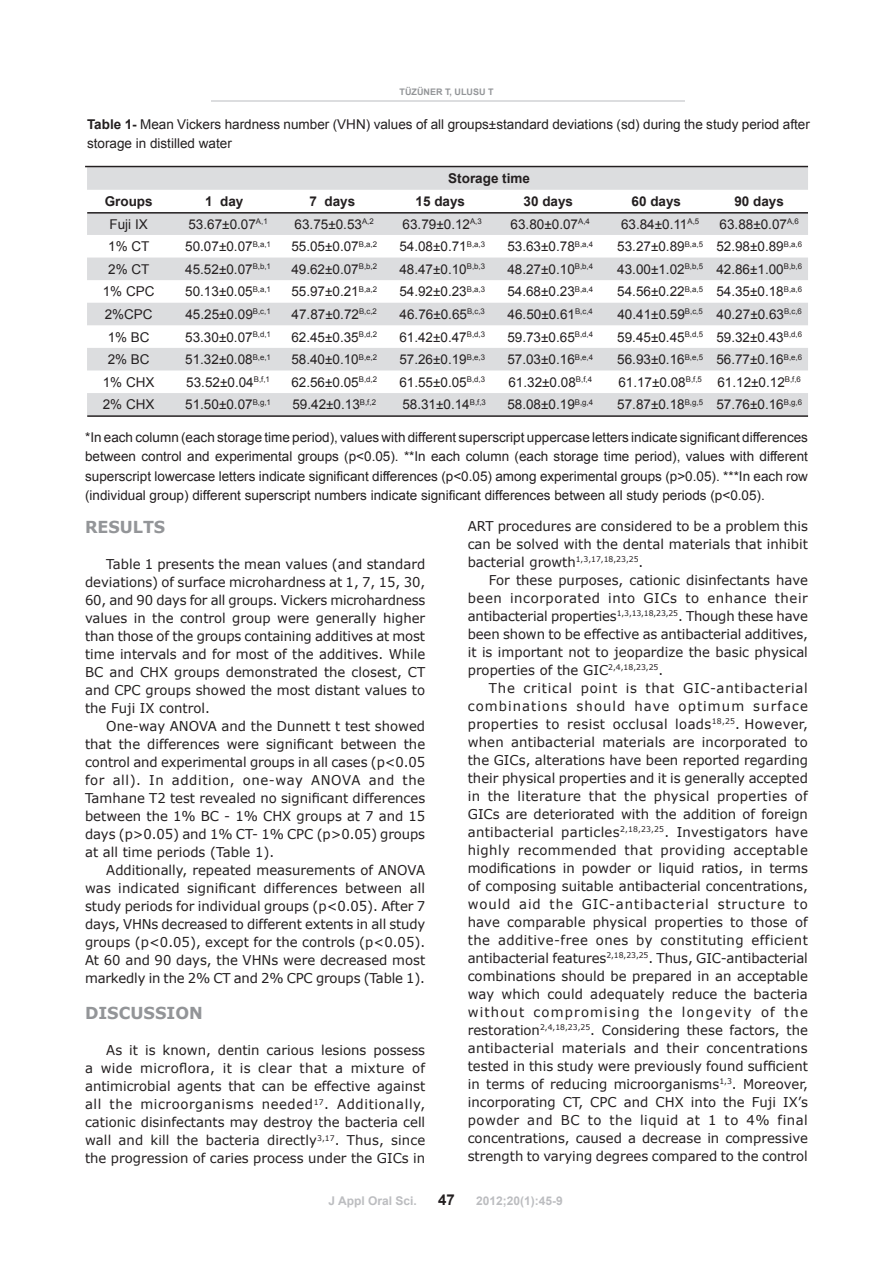
<style>
.page{position:relative;width:893px;height:1263px;background:#fff}
.page>*{position:absolute;margin:0;border:0;box-sizing:border-box;transform-origin:0 0}
.t1{font:700 16.5px "Verdana";color:#939598}
.t2{font:700 15px "Arial";color:#231f20}
.t3{font:13.5px/18px "Verdana";color:#231f20;text-align:justify}
.t4{font:13.5px/19.5px "Arial";color:#231f20;text-align:justify}
.t5{font:700 13.5px "Arial";color:#231f20}
.t6{font:700 12px "Arial";color:#bcbdc0}
.t7{font:700 9px "Arial";color:#939598}
.s1{font-weight:700}
</style>
<div class="page">
<hr style="left:211px;top:100px;width:473px;height:1px;background:#dcdddf">
<svg style="left:87px;top:167px;width:721px;height:248px;fill:#dcdddf"></svg>
<hr style="left:85px;top:166px;width:723px;height:1px;background:#231f20">
<hr style="left:87px;top:212px;width:721px;height:2px;background:#231f20">
<hr style="left:87px;top:415px;width:721px;height:2px;background:#231f20">
<p class="t7" style="left:399px;top:86px;width:95px">TÜZÜNER T, ULUSU T</p>
<p class="t4" style="left:87px;top:114px;width:724px"><span class="s1">Table 1-</span> Mean Vickers hardness number (VHN) values of all groups±standard deviations (sd) during the study period after storage in distilled water</p>
<p class="t5" style="left:448px;top:170px;width:83px">Storage time</p>
<p class="t5" style="left:105px;top:192px;width:50px">Groups</p>
<p class="t5" style="left:205px;top:192px;width:40px">1 day</p>
<p class="t5" style="left:309px;top:192px;width:47px">7 days</p>
<p class="t5" style="left:416px;top:192px;width:51px">15 days</p>
<p class="t5" style="left:524px;top:192px;width:51px">30 days</p>
<p class="t5" style="left:632px;top:192px;width:51px">60 days</p>
<p class="t5" style="left:734px;top:192px;width:51px">90 days</p>
<p class="t4" style="left:110px;top:214px;width:40px">Fuji IX</p>
<p class="t4" style="left:188px;top:214px;width:81px">53.67±0.07<sup>A,1</sup></p>
<p class="t4" style="left:295px;top:214px;width:81px">63.75±0.53<sup>A,2</sup></p>
<p class="t4" style="left:403px;top:214px;width:81px">63.79±0.12<sup>A,3</sup></p>
<p class="t4" style="left:511px;top:214px;width:81px">63.80±0.07<sup>A,4</sup></p>
<p class="t4" style="left:621px;top:214px;width:80px">63.84±0.11<sup>A,5</sup></p>
<p class="t4" style="left:720px;top:214px;width:81px">63.88±0.07<sup>A,6</sup></p>
<p class="t4" style="left:108px;top:237px;width:43px">1% CT</p>
<p class="t4" style="left:185px;top:237px;width:87px">50.07±0.07<sup>B,a,1</sup></p>
<p class="t4" style="left:291px;top:237px;width:87px">55.05±0.07<sup>B,a,2</sup></p>
<p class="t4" style="left:399px;top:237px;width:87px">54.08±0.71<sup>B,a,3</sup></p>
<p class="t4" style="left:507px;top:237px;width:87px">53.63±0.78<sup>B,a,4</sup></p>
<p class="t4" style="left:617px;top:237px;width:186px">53.27±0.89<sup>B,a,5</sup> 52.98±0.89<sup>B,a,6</sup></p>
<p class="t4" style="left:108px;top:259px;width:43px">2% CT</p>
<p class="t4" style="left:185px;top:259px;width:87px">45.52±0.07<sup>B,b,1</sup></p>
<p class="t4" style="left:291px;top:259px;width:87px">49.62±0.07<sup>B,b,2</sup></p>
<p class="t4" style="left:399px;top:259px;width:87px">48.47±0.10<sup>B,b,3</sup></p>
<p class="t4" style="left:507px;top:259px;width:87px">48.27±0.10<sup>B,b,4</sup></p>
<p class="t4" style="left:617px;top:259px;width:186px">43.00±1.02<sup>B,b,5</sup> 42.86±1.00<sup>B,b,6</sup></p>
<p class="t4" style="left:103px;top:282px;width:53px">1% CPC</p>
<p class="t4" style="left:185px;top:282px;width:87px">50.13±0.05<sup>B,a,1</sup></p>
<p class="t4" style="left:291px;top:282px;width:87px">55.97±0.21<sup>B,a,2</sup></p>
<p class="t4" style="left:399px;top:282px;width:87px">54.92±0.23<sup>B,a,3</sup></p>
<p class="t4" style="left:507px;top:282px;width:87px">54.68±0.23<sup>B,a,4</sup></p>
<p class="t4" style="left:617px;top:282px;width:186px">54.56±0.22<sup>B,a,5</sup> 54.35±0.18<sup>B,a,6</sup></p>
<p class="t4" style="left:105px;top:305px;width:50px">2%CPC</p>
<p class="t4" style="left:185px;top:305px;width:87px">45.25±0.09<sup>B,c,1</sup></p>
<p class="t4" style="left:292px;top:305px;width:87px">47.87±0.72<sup>B,c,2</sup></p>
<p class="t4" style="left:400px;top:305px;width:87px">46.76±0.65<sup>B,c,3</sup></p>
<p class="t4" style="left:508px;top:305px;width:87px">46.50±0.61<sup>B,c,4</sup></p>
<p class="t4" style="left:617px;top:305px;width:186px">40.41±0.59<sup>B,c,5</sup> 40.27±0.63<sup>B,c,6</sup></p>
<p class="t4" style="left:108px;top:327px;width:44px">1% BC</p>
<p class="t4" style="left:185px;top:327px;width:87px">53.30±0.07<sup>B,d,1</sup></p>
<p class="t4" style="left:291px;top:327px;width:87px">62.45±0.35<sup>B,d,2</sup></p>
<p class="t4" style="left:399px;top:327px;width:87px">61.42±0.47<sup>B,d,3</sup></p>
<p class="t4" style="left:507px;top:327px;width:87px">59.73±0.65<sup>B,d,4</sup></p>
<p class="t4" style="left:617px;top:327px;width:186px">59.45±0.45<sup>B,d,5</sup> 59.32±0.43<sup>B,d,6</sup></p>
<p class="t4" style="left:108px;top:350px;width:44px">2% BC</p>
<p class="t4" style="left:185px;top:350px;width:87px">51.32±0.08<sup>B,e,1</sup></p>
<p class="t4" style="left:291px;top:350px;width:87px">58.40±0.10<sup>B,e,2</sup></p>
<p class="t4" style="left:399px;top:350px;width:87px">57.26±0.19<sup>B,e,3</sup></p>
<p class="t4" style="left:507px;top:350px;width:87px">57.03±0.16<sup>B,e,4</sup></p>
<p class="t4" style="left:617px;top:350px;width:186px">56.93±0.16<sup>B,e,5</sup> 56.77±0.16<sup>B,e,6</sup></p>
<p class="t4" style="left:103px;top:372px;width:53px">1% CHX</p>
<p class="t4" style="left:186px;top:372px;width:85px">53.52±0.04<sup>B,f,1</sup></p>
<p class="t4" style="left:291px;top:372px;width:87px">62.56±0.05<sup>B,d,2</sup></p>
<p class="t4" style="left:399px;top:372px;width:87px">61.55±0.05<sup>B,d,3</sup></p>
<p class="t4" style="left:508px;top:372px;width:85px">61.32±0.08<sup>B,f,4</sup></p>
<p class="t4" style="left:618px;top:372px;width:184px">61.17±0.08<sup>B,f,5</sup> 61.12±0.12<sup>B,f,6</sup></p>
<p class="t4" style="left:103px;top:395px;width:53px">2% CHX</p>
<p class="t4" style="left:185px;top:395px;width:87px">51.50±0.07<sup>B,g,1</sup></p>
<p class="t4" style="left:292px;top:395px;width:85px">59.42±0.13<sup>B,f,2</sup></p>
<p class="t4" style="left:402px;top:395px;width:85px">58.31±0.14<sup>B,f,3</sup></p>
<p class="t4" style="left:507px;top:395px;width:87px">58.08±0.19<sup>B,g,4</sup></p>
<p class="t4" style="left:617px;top:395px;width:186px">57.87±0.18<sup>B,g,5</sup> 57.76±0.16<sup>B,g,6</sup></p>
<p class="t4" style="left:85px;top:427px;width:724px">*In each column (each storage time period), values with different superscript uppercase letters indicate significant differences between control and experimental groups (p&lt;0.05). **In each column (each storage time period), values with different superscript lowercase letters indicate significant differences (p&lt;0.05) among experimental groups (p&gt;0.05). ***In each row (individual group) different superscript numbers indicate significant differences between all study periods (p&lt;0.05).</p>
<p class="t1" style="left:85px;top:517px;width:82px">RESULTS</p>
<p class="t3" style="left:85px;top:555px;width:342px;text-indent:21px">Table 1 presents the mean values (and standard deviations) of surface microhardness at 1, 7, 15, 30, 60, and 90 days for all groups. Vickers microhardness values in the control group were generally higher than those of the groups containing additives at most time intervals and for most of the additives. While BC and CHX groups demonstrated the closest, CT and CPC groups showed the most distant values to the Fuji IX control.</p>
<p class="t3" style="left:85px;top:717px;width:342px;text-indent:21px">One-way ANOVA and the Dunnett t test showed that the differences were significant between the control and experimental groups in all cases (p&lt;0.05 for all). In addition, one-way ANOVA and the Tamhane T2 test revealed no significant differences between the 1% BC - 1% CHX groups at 7 and 15 days (p&gt;0.05) and 1% CT- 1% CPC (p&gt;0.05) groups at all time periods (Table 1).</p>
<p class="t3" style="left:85px;top:861px;width:342px;text-indent:21px">Additionally, repeated measurements of ANOVA was indicated significant differences between all study periods for individual groups (p&lt;0.05). After 7 days, VHNs decreased to different extents in all study groups (p&lt;0.05), except for the controls (p&lt;0.05).<br>At 60 and 90 days, the VHNs were decreased most markedly in the 2% CT and 2% CPC groups (Table 1).</p>
<p class="t1" style="left:85px;top:1003px;width:119px">DISCUSSION</p>
<p class="t3" style="left:85px;top:1041px;width:342px;text-indent:21px">As it is known, dentin carious lesions possess a wide microflora, it is clear that a mixture of antimicrobial agents that can be effective against all the microorganisms needed<sup>17</sup>. Additionally, cationic disinfectants may destroy the bacteria cell wall and kill the bacteria directly<sup>3,17</sup>. Thus, since the progression of caries process under the GICs in</p>
<p class="t6" style="left:328px;top:1193px;width:90px">J Appl Oral Sci.</p>
<p class="t2" style="left:438px;top:1190px;width:18px">47</p>
<p class="t3" style="left:468px;top:516px;width:342px">ART procedures are considered to be a problem this can be solved with the dental materials that inhibit bacterial growth<sup>1,3,17,18,23,25</sup>.</p>
<p class="t3" style="left:468px;top:570px;width:342px;text-indent:21px">For these purposes, cationic disinfectants have been incorporated into GICs to enhance their antibacterial properties<sup>1,3,13,18,23,25</sup>. Though these have been shown to be effective as antibacterial additives, it is important not to jeopardize the basic physical properties of the GIC<sup>2,4,18,23,25</sup>.</p>
<p class="t3" style="left:468px;top:678px;width:342px;text-indent:21px">The critical point is that GIC-antibacterial combinations should have optimum surface properties to resist occlusal loads<sup>18,25</sup>. However, when antibacterial materials are incorporated to the GICs, alterations have been reported regarding their physical properties and it is generally accepted in the literature that the physical properties of GICs are deteriorated with the addition of foreign antibacterial particles<sup>2,18,23,25</sup>. Investigators have highly recommended that providing acceptable modifications in powder or liquid ratios, in terms of composing suitable antibacterial concentrations, would aid the GIC-antibacterial structure to have comparable physical properties to those of the additive-free ones by constituting efficient antibacterial features<sup>2,18,23,25</sup>. Thus, GIC-antibacterial combinations should be prepared in an acceptable way which could adequately reduce the bacteria without compromising the longevity of the restoration<sup>2,4,18,23,25</sup>. Considering these factors, the antibacterial materials and their concentrations tested in this study were previously found sufficient in terms of reducing microorganisms<sup>1,3</sup>. Moreover, incorporating CT, CPC and CHX into the Fuji IX’s powder and BC to the liquid at 1 to 4% final concentrations, caused a decrease in compressive strength to varying degrees compared to the control</p>
<p class="t6" style="left:476px;top:1193px;width:88px">2012;20(1):45-9</p>
</div>
